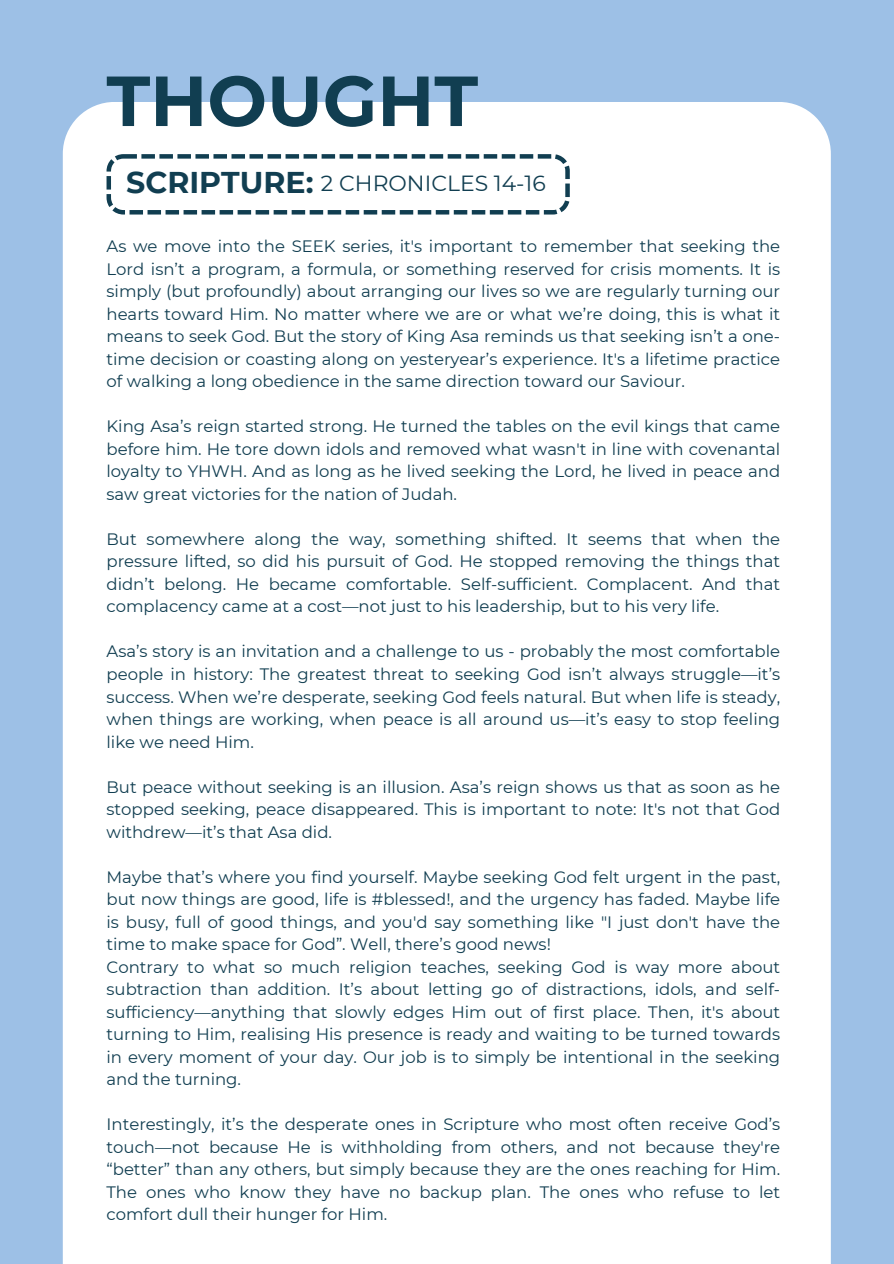
<style>
.page{position:relative;width:894px;height:1264px;background:#fff}
.page>*{position:absolute;margin:0;border:0;box-sizing:border-box;transform-origin:0 0}
.t1{font:700 70.65px "Montserrat";color:#113e51}
.t2{font:700 30px "Montserrat";color:#113e51}
.t3{font:21.9px "Montserrat";color:#113e51}
.t4{font:16.5px/22.5px "Montserrat";color:#113e51;text-align:justify}
</style>
<div class="page">
<div style="left:0;top:0;width:893px;height:1263px;background:#9dc0e6"></div>
<div style="left:63px;top:102px;width:767px;height:1161px;background:#fff"></div>
<svg style="left:106px;top:154px;width:463px;height:60px"></svg>
<p class="t1" style="left:106px;top:58px;width:373px">THOUGHT</p>
<p class="t2" style="left:126px;top:164px;width:189px">SCRIPTURE:</p>
<p class="t3" style="left:321px;top:169px;width:226px">2 CHRONICLES 14-16</p>
<h1 class="t4" style="left:106px;top:235px;width:675px">As we move into the SEEK series, it's important to remember that seeking the Lord isn’t a program, a formula, or something reserved for crisis moments. It is simply (but profoundly) about arranging our lives so we are regularly turning our hearts toward Him. No matter where we are or what we’re doing, this is what it means to seek God. But the story of King Asa reminds us that seeking isn’t a one&shy;time decision or coasting along on yesteryear’s experience. It's a lifetime practice of walking a long obedience in the same direction toward our Saviour.</h1>
<h2 class="t4" style="left:106px;top:415px;width:675px">King Asa’s reign started strong. He turned the tables on the evil kings that came before him. He tore down idols and removed what wasn't in line with covenantal loyalty to YHWH. And as long as he lived seeking the Lord, he lived in peace and saw great victories for the nation of Judah.</h2>
<p class="t4" style="left:106px;top:527px;width:675px">But somewhere along the way, something shifted. It seems that when the pressure lifted, so did his pursuit of God. He stopped removing the things that didn’t belong. He became comfortable. Self-sufficient. Complacent. And that complacency came at a cost—not just to his leadership, but to his very life.</p>
<p class="t4" style="left:106px;top:640px;width:675px">Asa’s story is an invitation and a challenge to us - probably the most comfortable people in history: The greatest threat to seeking God isn’t always struggle—it’s success. When we’re desperate, seeking God feels natural. But when life is steady, when things are working, when peace is all around us—it’s easy to stop feeling like we need Him.</p>
<p class="t4" style="left:106px;top:775px;width:675px">But peace without seeking is an illusion. Asa’s reign shows us that as soon as he stopped seeking, peace disappeared. This is important to note: It's not that God withdrew—it’s that Asa did.</p>
<p class="t4" style="left:106px;top:865px;width:675px">Maybe that’s where you find yourself. Maybe seeking God felt urgent in the past, but now things are good, life is #blessed!, and the urgency has faded. Maybe life is busy, full of good things, and you'd say something like "I just don't have the time to make space for God”. Well, there’s good news!</p>
<p class="t4" style="left:106px;top:955px;width:675px">Contrary to what so much religion teaches, seeking God is way more about subtraction than addition. It’s about letting go of distractions, idols, and self&shy;sufficiency—anything that slowly edges Him out of first place. Then, it's about turning to Him, realising His presence is ready and waiting to be turned towards in every moment of your day. Our job is to simply be intentional in the seeking and the turning.</p>
<p class="t4" style="left:106px;top:1112px;width:675px">Interestingly, it’s the desperate ones in Scripture who most often receive God’s touch—not because He is withholding from others, and not because they're “better” than any others, but simply because they are the ones reaching for Him.<br>The ones who know they have no backup plan. The ones who refuse to let comfort dull their hunger for Him.</p>
</div>
